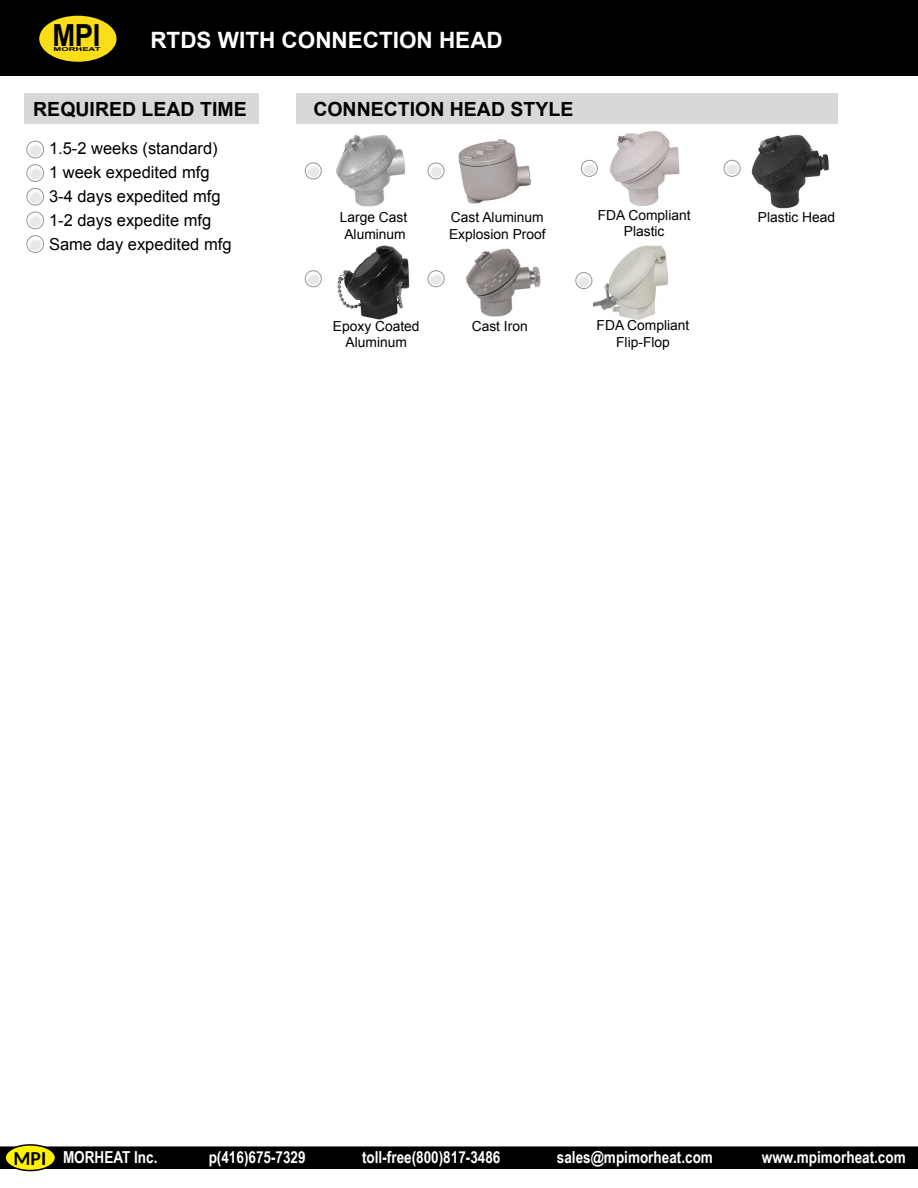
<style>
.page{position:relative;width:918px;height:1188px;background:#fff}
.page>*{position:absolute;margin:0;border:0;box-sizing:border-box;transform-origin:0 0}
.t1{font:700 30.45px "Arial";color:#000;scale:.9 1}
.t2{font:700 22.5px "Arial";color:#fff}
.t3{font:700 19.5px "Arial";color:#000}
.t4{font:16.5px/24px "Arial";color:#000}
.t5{font:700 16.5px "Arial Narrow";color:#fff}
.t6{font:13.8px/16.5px "Arial";color:#000;text-align:center}
.t7{font:700 5.4px "Arial";color:#000;scale:1.74 1}
.s1{font-family:"Carlito";font-size:19.5px;color:#000}
</style>
<div class="page">
<div style="left:0;top:0;width:918px;height:76px;background:#000"></div>
<div style="left:39px;top:16px;width:78px;height:46px;background:#fbde18;border-radius:50%"></div>
<div style="left:25px;top:93px;width:234px;height:31px;background:#d8d8d8"></div>
<div style="left:296px;top:93px;width:542px;height:31px;background:#d8d8d8"></div>
<img style="left:336px;top:134px;width:69px;height:73px">
<img style="left:458px;top:139px;width:73px;height:65px">
<img style="left:610px;top:131px;width:70px;height:76px">
<img style="left:589px;top:245px;width:79px;height:75px">
<img style="left:337px;top:245px;width:73px;height:75px">
<img style="left:466px;top:248px;width:75px;height:69px">
<img style="left:751px;top:134px;width:78px;height:75px">
<svg style="left:29px;top:143px;width:13px;height:13px"></svg>
<div style="left:26px;top:141px;width:18px;height:17px;border:1px solid #939598;border-radius:50%"></div>
<svg style="left:29px;top:166px;width:13px;height:14px"></svg>
<div style="left:26px;top:164px;width:18px;height:18px;border:1px solid #939598;border-radius:50%"></div>
<svg style="left:29px;top:190px;width:13px;height:13px"></svg>
<div style="left:26px;top:188px;width:18px;height:18px;border:1px solid #939598;border-radius:50%"></div>
<svg style="left:29px;top:214px;width:13px;height:13px"></svg>
<div style="left:26px;top:212px;width:18px;height:17px;border:1px solid #939598;border-radius:50%"></div>
<svg style="left:29px;top:237px;width:13px;height:14px"></svg>
<div style="left:26px;top:235px;width:18px;height:18px;border:1px solid #939598;border-radius:50%"></div>
<svg style="left:307px;top:165px;width:13px;height:12px"></svg>
<div style="left:305px;top:163px;width:17px;height:16px;border:1px solid #939598;border-radius:50%"></div>
<svg style="left:430px;top:272px;width:12px;height:13px"></svg>
<div style="left:428px;top:270px;width:16px;height:17px;border:1px solid #939598;border-radius:50%"></div>
<svg style="left:307px;top:272px;width:13px;height:13px"></svg>
<div style="left:305px;top:270px;width:17px;height:17px;border:1px solid #939598;border-radius:50%"></div>
<svg style="left:578px;top:274px;width:12px;height:13px"></svg>
<div style="left:575px;top:272px;width:17px;height:17px;border:1px solid #939598;border-radius:50%"></div>
<svg style="left:583px;top:162px;width:13px;height:13px"></svg>
<div style="left:581px;top:160px;width:17px;height:17px;border:1px solid #939598;border-radius:50%"></div>
<div style="left:430px;top:165px;width:12px;height:12px;background:#e6e7e8;border-radius:50%"></div>
<div style="left:428px;top:163px;width:16px;height:16px;border:1px solid #939598;border-radius:50%"></div>
<svg style="left:726px;top:162px;width:12px;height:13px"></svg>
<div style="left:724px;top:160px;width:17px;height:17px;border:1px solid #939598;border-radius:50%"></div>
<div style="left:0;top:1146px;width:918px;height:23px;background:#000"></div>
<div style="left:5px;top:1145px;width:50px;height:26px;background:#fff200;border-radius:50%"></div>
<div style="left:4px;top:1144px;width:52px;height:27px;border:2px solid #000;border-radius:50%"></div>
<h1 class="t1" style="left:53px;top:15px;width:55px">MPI</h1>
<p class="t7" style="left:54px;top:46px;width:28px">MORHEAT</p>
<h2 class="t2" style="left:150px;top:25px;width:354px">RTDS WITH CONNECTION HEAD</h2>
<h3 class="t3" style="left:33px;top:96px;width:215px">REQUIRED LEAD TIME</h3>
<p class="t4" style="left:49px;top:136px;width:184px">1.5-2 weeks (standard)<br>1 week expedited mfg<br>3-4 days expedited mfg<br>1-2 days expedite mfg<br>Same day expedited mfg</p>
<h3 class="t3" style="left:313px;top:96px;width:262px">CONNECTION HEAD STYLE</h3>
<p class="t6" style="left:340px;top:209px;width:69px">Large Cast<br>Aluminum</p>
<p class="t6" style="left:449px;top:209px;width:98px;text-align:left">Cast Aluminum<br>Explosion Proof</p>
<p class="t6" style="left:598px;top:207px;width:94px">FDA Compliant<br>Plastic</p>
<p class="t6" style="left:333px;top:318px;width:88px">Epoxy Coated</p>
<p class="t6" style="left:472px;top:318px;width:58px">Cast Iron</p>
<p class="t6" style="left:346px;top:334px;width:63px">Aluminum</p>
<p class="t6" style="left:597px;top:317px;width:94px">FDA Compliant<br>Flip-Flop</p>
<p class="t6" style="left:758px;top:209px;width:79px">Plastic Head</p>
<p class="t5" style="left:14px;top:1145px;width:145px"><span class="s1">MPI</span> MORHEAT Inc.</p>
<p class="t5" style="left:209px;top:1145px;width:99px">p(416)675-7329</p>
<p class="t5" style="left:362px;top:1145px;width:140px">toll-free(800)817-3486</p>
<p class="t5" style="left:557px;top:1145px;width:158px">sales@mpimorheat.com</p>
<p class="t5" style="left:762px;top:1145px;width:145px">www.mpimorheat.com</p>
</div>
